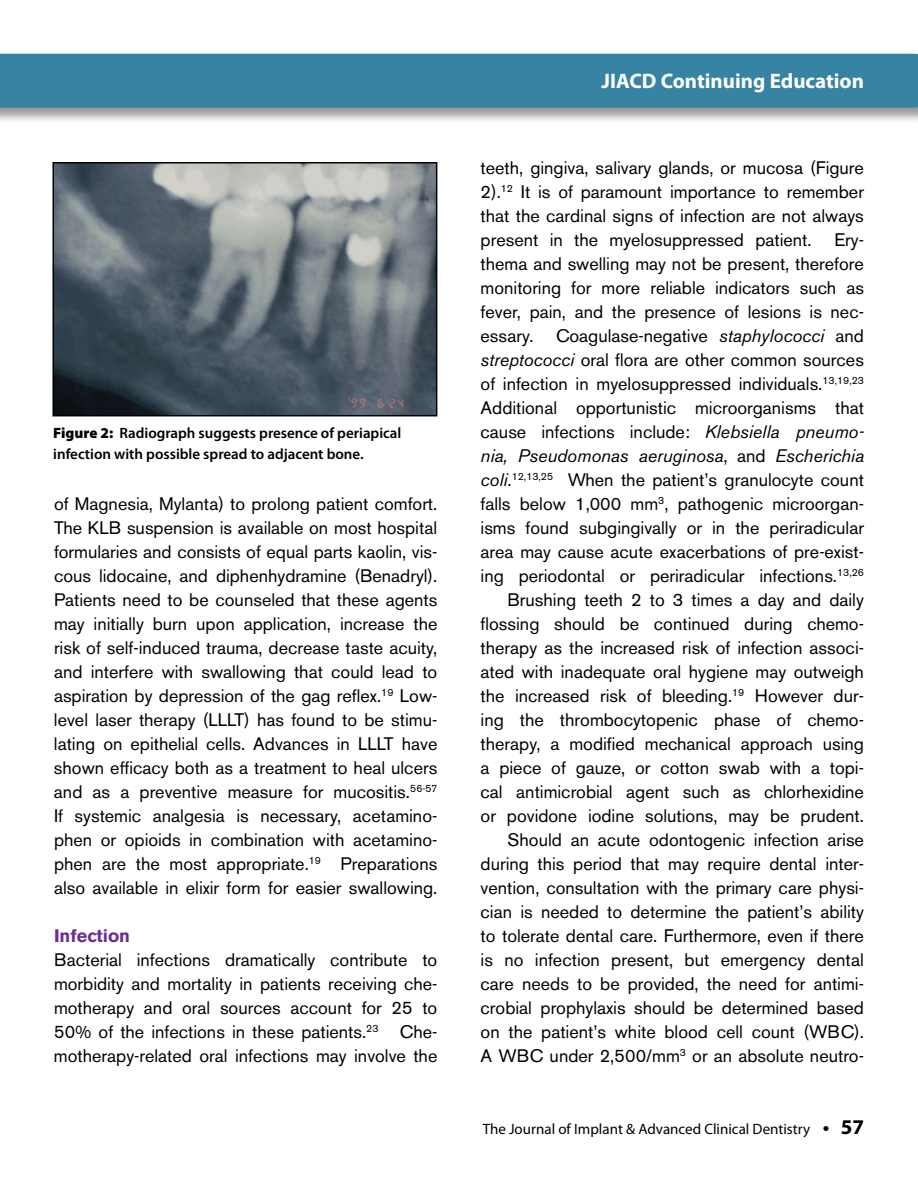
<style>
.page{position:relative;width:918px;height:1188px;background:#fff}
.page>*{position:absolute;margin:0;border:0;box-sizing:border-box;transform-origin:0 0}
.t1{font:700 21px "Myriad Pro";color:#fff}
.t2{font:18px/24px "Akzidenz Grotesk BE";color:#000;text-align:justify}
.t3{font:700 18px "Akzidenz Grotesk BE";color:#702c91}
.t4{font:600 15px/21px "Myriad Pro";color:#000}
.t5{font:15px "Myriad Pro";color:#000}
.s1{font-weight:900}
.s2{font-style:italic}
.s3{font-weight:600;font-size:21px}
.s4{font-weight:700;font-size:21px}
</style>
<div class="page">
<div style="left:0;top:54px;width:918px;height:70px;background:#000;opacity:.4"></div>
<div style="left:0;top:54px;width:918px;height:54px;background:#3683a4"></div>
<img style="left:55px;top:165px;width:379px;height:248px">
<div style="left:52px;top:162px;width:385px;height:254px;border:2px solid #000"></div>
<p class="t4" style="left:53px;top:422px;width:350px"><span class="s1">Figure 2:</span> Radiograph suggests presence of periapical infection with possible spread to adjacent bone.</p>
<p class="t2" style="left:54px;top:492px;width:385px">of Magnesia, Mylanta) to prolong patient comfort.<br>The KLB suspension is available on most hospital formularies and consists of equal parts kaolin, vis&shy;cous lidocaine, and diphenhydramine (Benadryl).<br>Patients need to be counseled that these agents may initially burn upon application, increase the risk of self-induced trauma, decrease taste acuity, and interfere with swallowing that could lead to aspiration by depression of the gag reflex.<sup>19</sup> Low&shy;level laser therapy (LLLT) has found to be stimu&shy;lating on epithelial cells. Advances in LLLT have shown efficacy both as a treatment to heal ulcers and as a preventive measure for mucositis.<sup>56-57<br></sup>If systemic analgesia is necessary, acetamino&shy;phen or opioids in combination with acetamino&shy;phen are the most appropriate.<sup>19</sup> Preparations also available in elixir form for easier swallowing.</p>
<p class="t3" style="left:54px;top:925px;width:78px">Infection</p>
<p class="t2" style="left:54px;top:948px;width:385px">Bacterial infections dramatically contribute to morbidity and mortality in patients receiving che&shy;motherapy and oral sources account for 25 to 50% of the infections in these patients.<sup>23</sup> Che&shy;motherapy-related oral infections may involve the</p>
<p class="t1" style="left:602px;top:68px;width:264px">JIACD Continuing Education</p>
<p class="t2" style="left:481px;top:156px;width:385px">teeth, gingiva, salivary glands, or mucosa (Figure 2).<sup>12</sup> It is of paramount importance to remember that the cardinal signs of infection are not always present in the myelosuppressed patient.</p>
<p class="t2" style="left:481px;top:228px;width:385px;text-indent:354px">Ery&shy;thema and swelling may not be present, therefore monitoring for more reliable indicators such as fever, pain, and the presence of lesions is nec&shy;essary.</p>
<p class="t2" style="left:481px;top:324px;width:385px;text-align:right">Coagulase-negative <span class="s2">staphylococci</span> and <span class="s2">streptococci</span> oral flora are other common sources of infection in myelosuppressed individuals.<sup>13,19,23<br></sup>Additional opportunistic microorganisms that cause infections include: <span class="s2">Klebsiella pneumo&shy;nia, Pseudomonas aeruginosa</span>, and <span class="s2">Escherichia coli</span>.<sup>12,13,25</sup> When the patient’s granulocyte count falls below 1,000 mm<sup>3</sup>, pathogenic microorgan&shy;isms found subgingivally or in the periradicular area may cause acute exacerbations of pre-exist&shy;ing periodontal or periradicular infections.<sup>13,26<br></sup>Brushing teeth 2 to 3 times a day and daily flossing should be continued during chemo&shy;therapy as the increased risk of infection associ&shy;ated with inadequate oral hygiene may outweigh the increased risk of bleeding.<sup>19</sup> However dur&shy;ing the thrombocytopenic phase of chemo&shy;therapy, a modified mechanical approach using a piece of gauze, or cotton swab with a topi&shy;cal antimicrobial agent such as chlorhexidine or povidone iodine solutions, may be prudent.<br>Should an acute odontogenic infection arise during this period that may require dental inter&shy;vention, consultation with the primary care physi&shy;cian is needed to determine the patient’s ability to tolerate dental care. Furthermore, even if there is no infection present, but emergency dental care needs to be provided, the need for antimi&shy;crobial prophylaxis should be determined based on the patient’s white blood cell count (WBC).<br>A WBC under 2,500/mm<sup>3</sup> or an absolute neutro-</p>
<p class="t5" style="left:483px;top:1120px;width:383px">The Journal of Implant &amp; Advanced Clinical Dentistry <span class="s3">•</span> <span class="s4">57</span></p>
</div>
